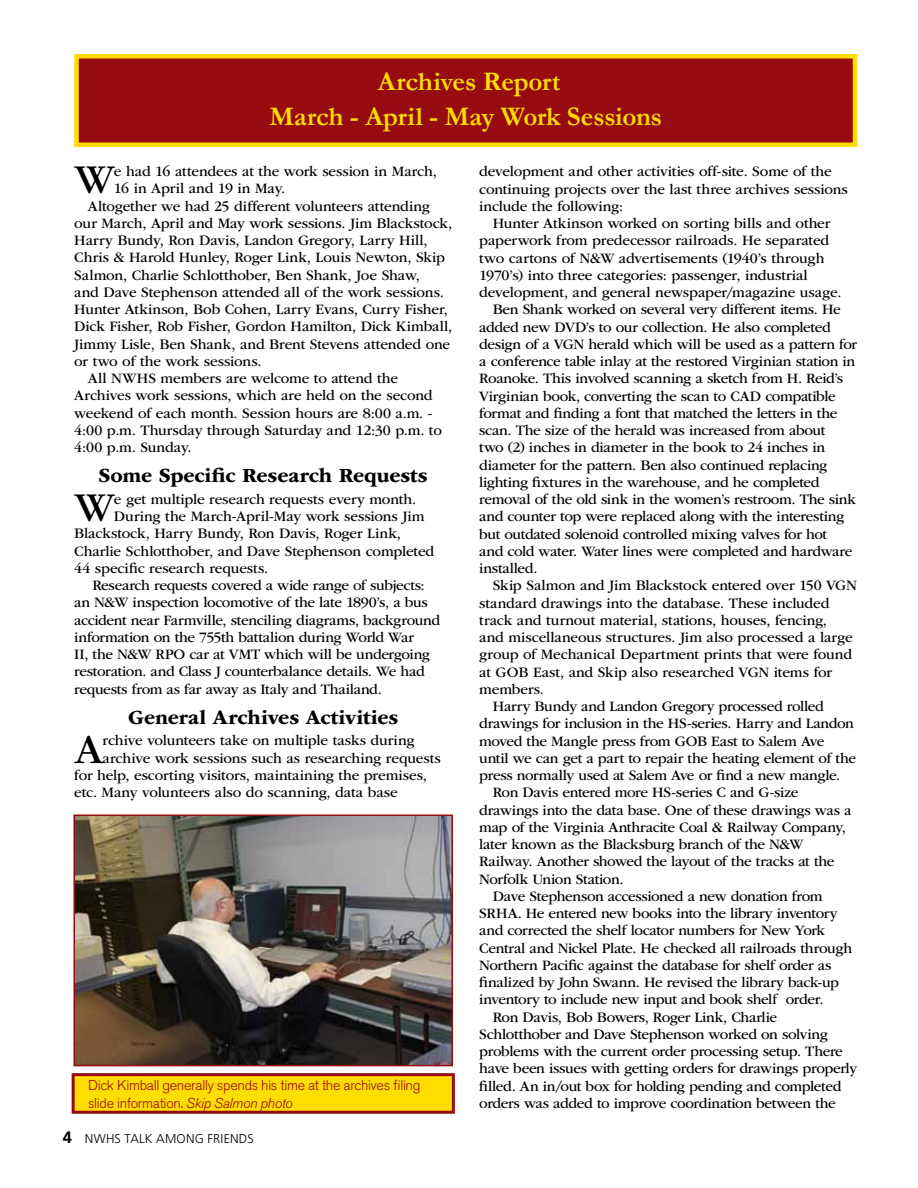
<style>
.page{position:relative;width:918px;height:1188px;background:#fff}
.page>*{position:absolute;margin:0;border:0;box-sizing:border-box;transform-origin:0 0}
.t1{font:42.75px "ITC Garamond Std";color:#000}
.t2{font:700 27px/34.5px "Garamond";letter-spacing:-.01em;color:#fd0;text-align:center}
.t3{font:700 21px "ITC Garamond Std";letter-spacing:-.005em;color:#000}
.t4{font:15px/17.2px "ITC Garamond Std";letter-spacing:-.015em;color:#000}
.t5{font:300 14.25px/17.2px "Akzidenz Grotesk Pro";letter-spacing:-.02em;color:#960c10}
.t6{font:300 12.75px "Frutiger";letter-spacing:.02em;color:#000}
.s1{font-style:italic}
.s2{font-weight:700;font-size:16.5px}
</style>
<div class="page">
<div style="left:76px;top:56px;width:779px;height:89px;background:#960c10"></div>
<div style="left:74px;top:54px;width:783px;height:93px;border:4px solid #fd0"></div>
<div style="left:73px;top:1075px;width:380px;height:37px;background:#fd0"></div>
<div style="left:72px;top:1073px;width:383px;height:41px;border:3px solid #960c10"></div>
<img style="left:77px;top:818px;width:373px;height:245px">
<div style="left:74px;top:815px;width:379px;height:251px;border:2px solid #960c10"></div>
<h2 class="t2" style="left:269px;top:64px;width:394px">Archives Report<br>March - April - May Work Sessions</h2>
<h1 class="t1" style="left:75px;top:157px;width:41px">W</h1>
<p class="t4" style="left:114px;top:163px;width:324px">e had 16 attendees at the work session in March,</p>
<p class="t4" style="left:114px;top:180px;width:173px">16 in April and 19 in May.</p>
<p class="t4" style="left:88px;top:198px;width:344px">Altogether we had 25 different volunteers attending</p>
<p class="t4" style="left:74px;top:215px;width:379px">our March, April and May work sessions. Jim Blackstock,</p>
<p class="t4" style="left:74px;top:232px;width:355px">Harry Bundy, Ron Davis, Landon Gregory, Larry Hill,</p>
<p class="t4" style="left:74px;top:249px;width:372px">Chris &amp; Harold Hunley, Roger Link, Louis Newton, Skip</p>
<p class="t4" style="left:74px;top:267px;width:347px">Salmon, Charlie Schlotthober, Ben Shank, Joe Shaw,</p>
<p class="t4" style="left:74px;top:284px;width:371px">and Dave Stephenson attended all of the work sessions.</p>
<p class="t4" style="left:74px;top:301px;width:375px">Hunter Atkinson, Bob Cohen, Larry Evans, Curry Fisher,</p>
<p class="t4" style="left:74px;top:318px;width:379px">Dick Fisher, Rob Fisher, Gordon Hamilton, Dick Kimball,</p>
<p class="t4" style="left:74px;top:336px;width:377px">Jimmy Lisle, Ben Shank, and Brent Stevens attended one</p>
<p class="t4" style="left:74px;top:353px;width:189px">or two of the work sessions.</p>
<p class="t4" style="left:88px;top:370px;width:312px">All NWHS members are welcome to attend the</p>
<p class="t4" style="left:74px;top:387px;width:360px">Archives work sessions, which are held on the second</p>
<p class="t4" style="left:74px;top:405px;width:360px">weekend of each month. Session hours are 8:00 a.m. -</p>
<p class="t4" style="left:74px;top:422px;width:369px">4:00 p.m. Thursday through Saturday and 12:30 p.m. to</p>
<p class="t4" style="left:74px;top:439px;width:119px">4:00 p.m. Sunday.</p>
<h3 class="t3" style="left:99px;top:464px;width:331px">Some Specific Research Requests</h3>
<h1 class="t1" style="left:75px;top:484px;width:41px">W</h1>
<p class="t4" style="left:114px;top:491px;width:304px">e get multiple research requests every month.</p>
<p class="t4" style="left:114px;top:508px;width:312px">During the March-April-May work sessions Jim</p>
<p class="t4" style="left:74px;top:525px;width:328px">Blackstock, Harry Bundy, Ron Davis, Roger Link,</p>
<p class="t4" style="left:74px;top:543px;width:361px">Charlie Schlotthober, and Dave Stephenson completed</p>
<p class="t4" style="left:74px;top:560px;width:196px">44 specific research requests.</p>
<p class="t4" style="left:92px;top:577px;width:334px">Research requests covered a wide range of subjects:</p>
<p class="t4" style="left:74px;top:594px;width:355px">an N&amp;W inspection locomotive of the late 1890’s, a bus</p>
<p class="t4" style="left:74px;top:612px;width:367px">accident near Farmville, stenciling diagrams, background</p>
<p class="t4" style="left:74px;top:629px;width:341px">information on the 755th battalion during World War</p>
<p class="t4" style="left:74px;top:646px;width:357px">II, the N&amp;W RPO car at VMT which will be undergoing</p>
<p class="t4" style="left:74px;top:663px;width:352px">restoration. and Class J counterbalance details. We had</p>
<p class="t4" style="left:74px;top:681px;width:309px">requests from as far away as Italy and Thailand.</p>
<h3 class="t3" style="left:128px;top:705px;width:272px">General Archives Activities</h3>
<h1 class="t1" style="left:75px;top:726px;width:30px">A</h1>
<p class="t4" style="left:103px;top:732px;width:313px">rchive volunteers take on multiple tasks during</p>
<p class="t4" style="left:103px;top:749px;width:340px">archive work sessions such as researching requests</p>
<p class="t4" style="left:74px;top:767px;width:354px">for help, escorting visitors, maintaining the premises,</p>
<p class="t4" style="left:74px;top:784px;width:325px">etc. Many volunteers also do scanning, data base</p>
<p class="t5" style="left:88px;top:1077px;width:334px">Dick Kimball generally spends his time at the archives filing slide information. <span class="s1">Skip Salmon photo</span></p>
<p class="t6" style="left:63px;top:1131px;width:192px"><span class="s2">4</span> NWHS TALK AMONG FRIENDS</p>
<p class="t4" style="left:479px;top:163px;width:370px">development and other activities off-site. Some of the continuing projects over the last three archives sessions include the following:</p>
<p class="t4" style="left:493px;top:215px;width:339px">Hunter Atkinson worked on sorting bills and other</p>
<p class="t4" style="left:479px;top:232px;width:352px">paperwork from predecessor railroads. He separated</p>
<p class="t4" style="left:479px;top:249px;width:347px">two cartons of N&amp;W advertisements (1940’s through</p>
<p class="t4" style="left:479px;top:267px;width:330px">1970’s) into three categories: passenger, industrial</p>
<p class="t4" style="left:479px;top:284px;width:364px">development, and general newspaper/magazine usage.</p>
<p class="t4" style="left:493px;top:301px;width:349px">Ben Shank worked on several very different items. He</p>
<p class="t4" style="left:479px;top:318px;width:353px">added new DVD’s to our collection. He also completed</p>
<p class="t4" style="left:479px;top:336px;width:379px">design of a VGN herald which will be used as a pattern for</p>
<p class="t4" style="left:479px;top:353px;width:378px">a conference table inlay at the restored Virginian station in</p>
<p class="t4" style="left:479px;top:370px;width:366px">Roanoke. This involved scanning a sketch from H. Reid’s</p>
<p class="t4" style="left:479px;top:387px;width:358px">Virginian book, converting the scan to CAD compatible</p>
<p class="t4" style="left:479px;top:405px;width:360px">format and finding a font that matched the letters in the</p>
<p class="t4" style="left:479px;top:422px;width:348px">scan. The size of the herald was increased from about</p>
<p class="t4" style="left:479px;top:439px;width:348px">two (2) inches in diameter in the book to 24 inches in</p>
<p class="t4" style="left:479px;top:456px;width:350px">diameter for the pattern. Ben also continued replacing</p>
<p class="t4" style="left:479px;top:474px;width:342px">lighting fixtures in the warehouse, and he completed</p>
<p class="t4" style="left:479px;top:491px;width:378px">removal of the old sink in the women’s restroom. The sink</p>
<p class="t4" style="left:479px;top:508px;width:367px">and counter top were replaced along with the interesting</p>
<p class="t4" style="left:479px;top:525px;width:350px">but outdated solenoid controlled mixing valves for hot</p>
<p class="t4" style="left:479px;top:543px;width:375px">and cold water. Water lines were completed and hardware</p>
<p class="t4" style="left:479px;top:560px;width:60px">installed.</p>
<p class="t4" style="left:493px;top:577px;width:366px">Skip Salmon and Jim Blackstock entered over 150 VGN</p>
<p class="t4" style="left:479px;top:594px;width:352px">standard drawings into the database. These included</p>
<p class="t4" style="left:479px;top:612px;width:349px">track and turnout material, stations, houses, fencing,</p>
<p class="t4" style="left:479px;top:629px;width:375px">and miscellaneous structures. Jim also processed a large</p>
<p class="t4" style="left:479px;top:646px;width:374px">group of Mechanical Department prints that were found</p>
<p class="t4" style="left:479px;top:663px;width:354px">at GOB East, and Skip also researched VGN items for</p>
<p class="t4" style="left:479px;top:681px;width:66px">members.</p>
<p class="t4" style="left:493px;top:698px;width:333px">Harry Bundy and Landon Gregory processed rolled</p>
<p class="t4" style="left:479px;top:715px;width:376px">drawings for inclusion in the HS-series. Harry and Landon</p>
<p class="t4" style="left:479px;top:732px;width:347px">moved the Mangle press from GOB East to Salem Ave</p>
<p class="t4" style="left:479px;top:750px;width:378px">until we can get a part to repair the heating element of the</p>
<p class="t4" style="left:479px;top:767px;width:363px">press normally used at Salem Ave or find a new mangle.</p>
<p class="t4" style="left:493px;top:784px;width:307px">Ron Davis entered more HS-series C and G-size</p>
<p class="t4" style="left:479px;top:801px;width:374px">drawings into the data base. One of these drawings was a</p>
<p class="t4" style="left:479px;top:819px;width:368px">map of the Virginia Anthracite Coal &amp; Railway Company,</p>
<p class="t4" style="left:479px;top:836px;width:326px">later known as the Blacksburg branch of the N&amp;W</p>
<p class="t4" style="left:479px;top:853px;width:357px">Railway. Another showed the layout of the tracks at the</p>
<p class="t4" style="left:479px;top:870px;width:146px">Norfolk Union Station.</p>
<p class="t4" style="left:493px;top:888px;width:331px">Dave Stephenson accessioned a new donation from</p>
<p class="t4" style="left:479px;top:905px;width:360px">SRHA. He entered new books into the library inventory</p>
<p class="t4" style="left:479px;top:922px;width:348px">and corrected the shelf locator numbers for New York</p>
<p class="t4" style="left:479px;top:939px;width:374px">Central and Nickel Plate. He checked all railroads through</p>
<p class="t4" style="left:479px;top:957px;width:354px">Northern Pacific against the database for shelf order as</p>
<p class="t4" style="left:479px;top:974px;width:361px">finalized by John Swann. He revised the library back-up</p>
<p class="t4" style="left:479px;top:991px;width:346px">inventory to include new input and book shelf order.</p>
<p class="t4" style="left:493px;top:1008px;width:286px">Ron Davis, Bob Bowers, Roger Link, Charlie</p>
<p class="t4" style="left:479px;top:1026px;width:350px">Schlotthober and Dave Stephenson worked on solving</p>
<p class="t4" style="left:479px;top:1043px;width:365px">problems with the current order processing setup. There</p>
<p class="t4" style="left:479px;top:1060px;width:379px">have been issues with getting orders for drawings properly</p>
<p class="t4" style="left:479px;top:1077px;width:364px">filled. An in/out box for holding pending and completed</p>
<p class="t4" style="left:479px;top:1095px;width:358px">orders was added to improve coordination between the</p>
</div>
